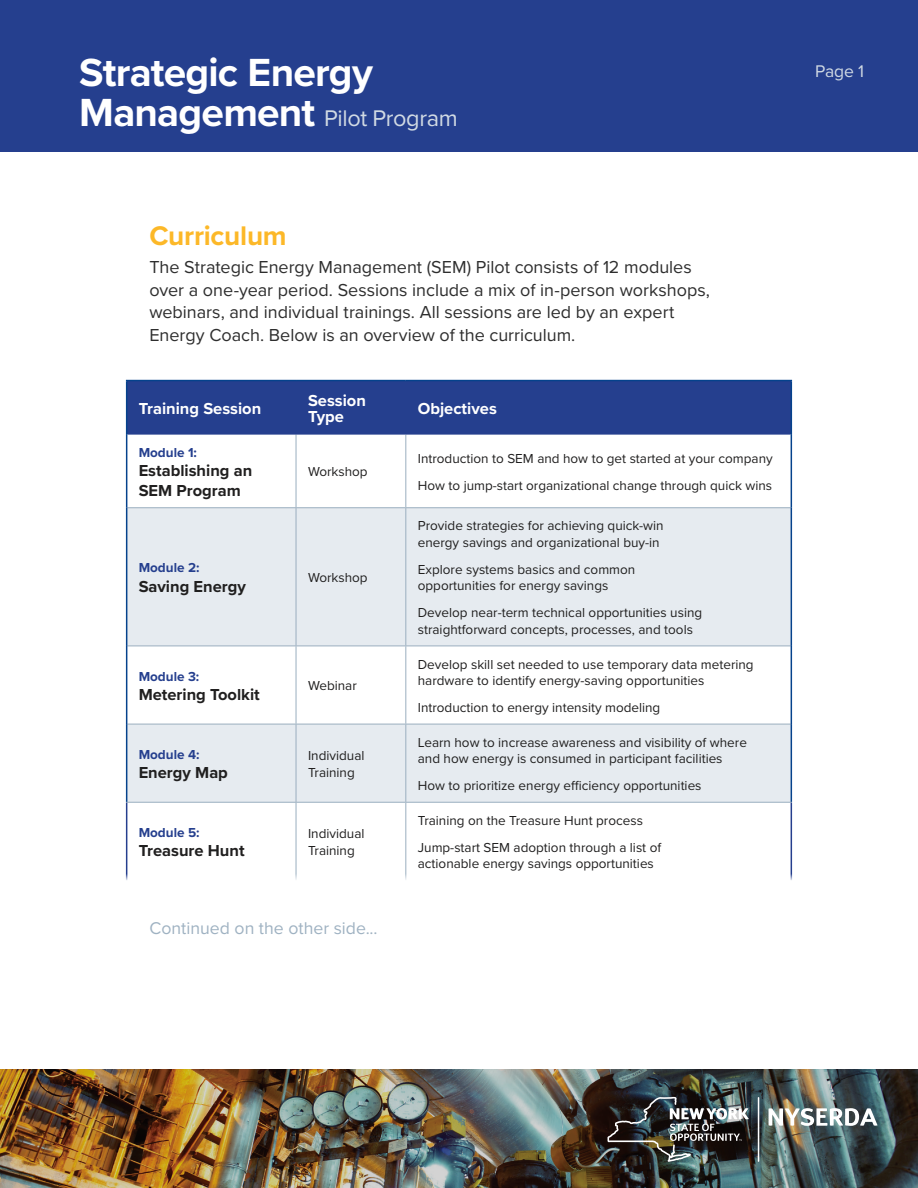
<style>
.page{position:relative;width:918px;height:1188px;background:#fff}
.page>*{position:absolute;margin:0;border:0;box-sizing:border-box;transform-origin:0 0}
.t1{font:700 40.65px "Proxima Nova";letter-spacing:-.02em;color:#fff}
.t2{font:700 27.9px "Proxima Nova";letter-spacing:-.01em;color:#fcb828}
.t3{font:23.55px "Proxima Nova";letter-spacing:-.015em;color:#d1dae3}
.t4{font:18px/22.5px "Proxima Nova";color:#2e2e2e}
.t5{font:17.7px "Proxima Nova";color:#9fb2c2}
.t6{font:17.55px "Proxima Nova";color:#d1dae3}
.t7{font:700 16.5px/19.5px "Proxima Nova";color:#201f1f}
.t8{font:700 16.5px/16.5px "Proxima Nova";color:#fff}
.t9{font:13.5px/16.5px "Proxima Nova";color:#201f1f}
.t10{font:700 13.5px "Proxima Nova";color:#253f8e}
.s1{font-weight:700;font-size:40.65px;color:#fff}
</style>
<div class="page">
<img style="left:0;top:1069px;width:918px;height:119px">
<div style="left:127px;top:381px;width:664px;height:53px;background:#253f8e"></div>
<svg style="left:127px;top:508px;width:664px;height:294px;fill:#e6ebf0"></svg>
<hr style="left:296px;top:434px;width:1px;height:73px;background:#9aaebf">
<hr style="left:405px;top:434px;width:1px;height:73px;background:#9aaebf">
<hr style="left:127px;top:507px;width:169px;height:1px;background:#9aaebf">
<hr style="left:296px;top:507px;width:110px;height:1px;background:#9aaebf">
<hr style="left:296px;top:508px;width:1px;height:138px;background:#9aaebf">
<hr style="left:406px;top:507px;width:385px;height:1px;background:#9aaebf">
<hr style="left:405px;top:508px;width:1px;height:138px;background:#9aaebf">
<hr style="left:127px;top:646px;width:169px;height:1px;background:#9aaebf">
<hr style="left:296px;top:646px;width:110px;height:1px;background:#9aaebf">
<hr style="left:296px;top:646px;width:1px;height:78px;background:#9aaebf">
<hr style="left:406px;top:646px;width:385px;height:1px;background:#9aaebf">
<hr style="left:405px;top:646px;width:1px;height:78px;background:#9aaebf">
<hr style="left:127px;top:724px;width:169px;height:1px;background:#9aaebf">
<hr style="left:296px;top:724px;width:110px;height:1px;background:#9aaebf">
<hr style="left:296px;top:724px;width:1px;height:78px;background:#9aaebf">
<hr style="left:406px;top:724px;width:385px;height:1px;background:#9aaebf">
<hr style="left:405px;top:724px;width:1px;height:78px;background:#9aaebf">
<hr style="left:126px;top:802px;width:170px;height:1px;background:#9aaebf">
<hr style="left:296px;top:802px;width:110px;height:1px;background:#9aaebf">
<hr style="left:296px;top:803px;width:1px;height:77px;background:#9aaebf">
<hr style="left:406px;top:802px;width:386px;height:1px;background:#9aaebf">
<hr style="left:405px;top:803px;width:1px;height:77px;background:#9aaebf">
<hr style="left:127px;top:434px;width:169px;height:1px;background:#253f8e">
<hr style="left:296px;top:434px;width:110px;height:1px;background:#253f8e">
<hr style="left:406px;top:434px;width:385px;height:1px;background:#253f8e">
<hr style="left:126px;top:803px;width:1px;height:77px;background:#253f8e">
<hr style="left:791px;top:803px;width:1px;height:77px;background:#253f8e">
<hr style="left:126px;top:380px;width:170px;height:1px;background:#05428c">
<hr style="left:126px;top:381px;width:1px;height:53px;background:#05428c">
<hr style="left:296px;top:380px;width:110px;height:1px;background:#05428c">
<hr style="left:406px;top:380px;width:386px;height:1px;background:#05428c">
<hr style="left:791px;top:381px;width:1px;height:53px;background:#05428c">
<hr style="left:126px;top:434px;width:1px;height:74px;background:#05428c">
<hr style="left:791px;top:434px;width:1px;height:74px;background:#05428c">
<hr style="left:126px;top:508px;width:1px;height:138px;background:#05428c">
<hr style="left:791px;top:508px;width:1px;height:138px;background:#05428c">
<hr style="left:126px;top:646px;width:1px;height:78px;background:#05428c">
<hr style="left:791px;top:646px;width:1px;height:78px;background:#05428c">
<hr style="left:126px;top:724px;width:1px;height:78px;background:#05428c">
<hr style="left:791px;top:724px;width:1px;height:78px;background:#05428c">
<div style="left:0;top:0;width:918px;height:151px;background:#253f8e"></div>
<div style="left:108px;top:873px;width:691px;height:18px;background:#fff"></div>
<svg style="left:769px;top:1108px;width:108px;height:18px"></svg>
<hr style="left:758px;top:1097px;width:1px;height:65px;background:#fff">
<img style="left:608px;top:1097px;width:141px;height:65px">
<h1 class="t1" style="left:79px;top:42px;width:295px">Strategic Energy</h1>
<h3 class="t3" style="left:79px;top:101px;width:380px"><span class="s1">Management</span> Pilot Program</h3>
<h2 class="t2" style="left:149px;top:215px;width:139px">Curriculum</h2>
<p class="t4" style="left:149px;top:255px;width:562px">The Strategic Energy Management (SEM) Pilot consists of 12 modules over a one-year period. Sessions include a mix of in-person workshops, webinars, and individual trainings. All sessions are led by an expert Energy Coach. Below is an overview of the curriculum.</p>
<p class="t8" style="left:139px;top:400px;width:124px">Training Session</p>
<p class="t8" style="left:308px;top:391px;width:59px">Session<br>Type</p>
<p class="t8" style="left:418px;top:400px;width:81px">Objectives</p>
<p class="t10" style="left:139px;top:442px;width:60px">Module 1:</p>
<p class="t7" style="left:139px;top:461px;width:115px">Establishing an<br>SEM Program</p>
<p class="t9" style="left:308px;top:463px;width:61px">Workshop</p>
<p class="t9" style="left:418px;top:444px;width:356px;line-height:27px">Introduction to SEM and how to get started at your company<br>How to jump-start organizational change through quick wins</p>
<p class="t10" style="left:139px;top:558px;width:62px">Module 2:</p>
<p class="t7" style="left:139px;top:576px;width:109px">Saving Energy</p>
<p class="t10" style="left:139px;top:666px;width:62px">Module 3:</p>
<p class="t7" style="left:139px;top:684px;width:123px">Metering Toolkit</p>
<p class="t10" style="left:139px;top:744px;width:62px">Module 4:</p>
<p class="t7" style="left:139px;top:763px;width:91px">Energy Map</p>
<p class="t10" style="left:139px;top:822px;width:62px">Module 5:</p>
<p class="t7" style="left:139px;top:841px;width:107px">Treasure Hunt</p>
<p class="t9" style="left:308px;top:569px;width:61px">Workshop</p>
<p class="t9" style="left:308px;top:677px;width:50px">Webinar</p>
<p class="t9" style="left:308px;top:747px;width:58px">Individual<br>Training</p>
<p class="t9" style="left:308px;top:825px;width:58px">Individual<br>Training</p>
<h3 class="t5" style="left:149px;top:915px;width:230px">Continued on the other side...</h3>
<p class="t9" style="left:418px;top:517px;width:247px">Provide strategies for achieving quick-win energy savings and organizational buy-in</p>
<p class="t9" style="left:418px;top:561px;width:219px">Explore systems basics and common opportunities for energy savings</p>
<p class="t9" style="left:418px;top:604px;width:286px">Develop near-term technical opportunities using straightforward concepts, processes, and tools</p>
<p class="t9" style="left:418px;top:655px;width:337px">Develop skill set needed to use temporary data metering hardware to identify energy-saving opportunities</p>
<p class="t9" style="left:418px;top:699px;width:244px">Introduction to energy intensity modeling</p>
<p class="t9" style="left:418px;top:733px;width:331px">Learn how to increase awareness and visibility of where and how energy is consumed in participant facilities</p>
<p class="t9" style="left:418px;top:777px;width:285px">How to prioritize energy efficiency opportunities</p>
<p class="t9" style="left:418px;top:806px;width:245px;line-height:27px">Training on the Treasure Hunt process<br>Jump-start SEM adoption through a list of</p>
<p class="t9" style="left:418px;top:855px;width:238px">actionable energy savings opportunities</p>
<p class="t6" style="left:815px;top:58px;width:50px">Page 1</p>
</div>
